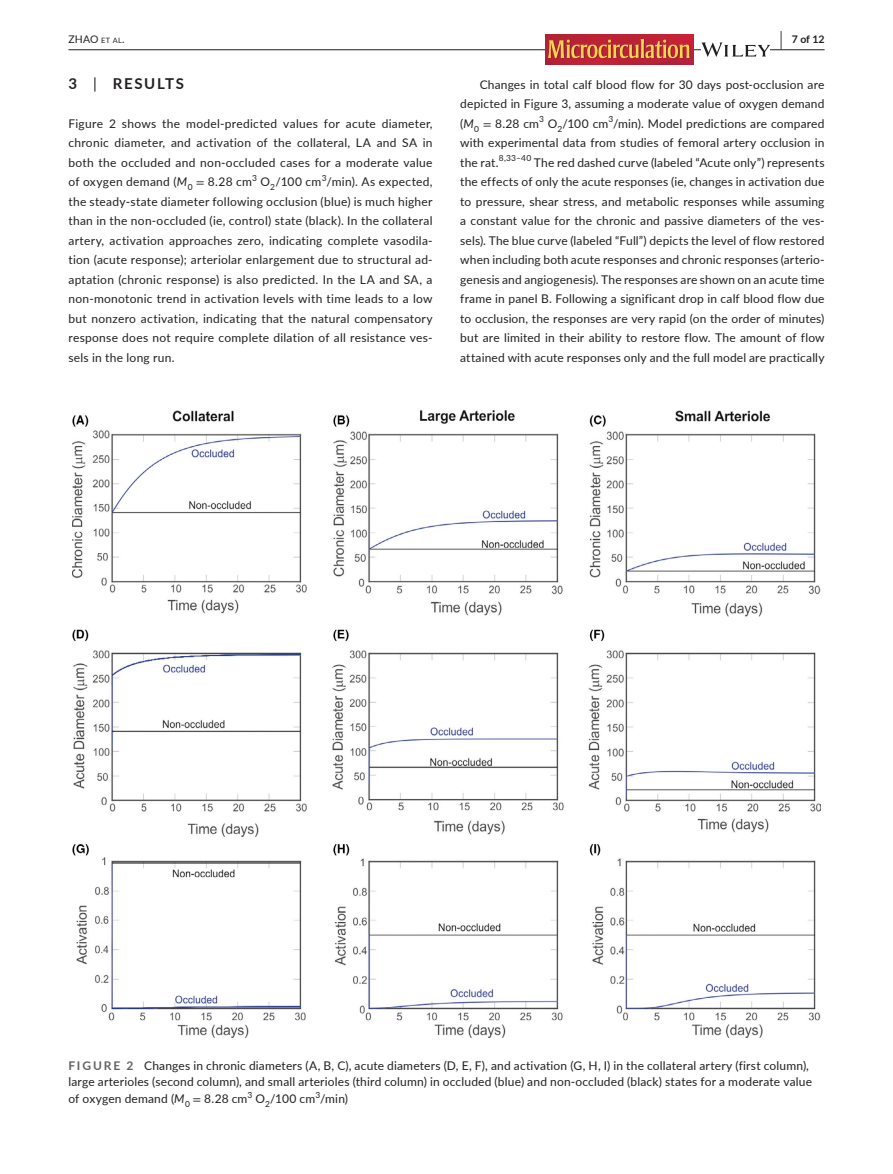
<style>
.page{position:relative;width:893px;height:1174px;background:#fff}
.page>*{position:absolute;margin:0;border:0;box-sizing:border-box;transform-origin:0 0}
.t1{font:700 15px "Lato";letter-spacing:.105em;color:#231f20}
.t2{font:12px/19.5px "Lato";letter-spacing:.015em;color:#231f20;text-align:justify}
.t3{font:10.5px "Lato";color:#231f20}
.t4{font:700 10.5px "Lato";color:#231f20}
.t5{font:8.4px "Lato";color:#231f20}
.s1{font-size:7.35px}
.s2{font-size:19.5px}
.s3{font-weight:400}
.s4{font-style:italic}
.s5{font-family:"STIX"}
.s6{font-weight:700;color:#636366}
</style>
<div class="page">
<hr style="left:68px;top:49px;width:756px;height:1px;background:#231f20">
<img style="left:545px;top:35px;width:149px;height:30px">
<svg style="left:548px;top:39px;width:143px;height:19px;background:#cd613d"></svg>
<svg style="left:701px;top:42px;width:69px;height:15px"></svg>
<img style="left:72px;top:410px;width:749px;height:627px">
<p class="t3" style="left:68px;top:31px;width:58px">ZHAO <span class="s1">et al</span>.</p>
<p class="t4" style="left:780px;top:31px;width:46px"><span class="s2">|</span> 7 of 12</p>
<p class="t1" style="left:68px;top:72px;width:117px">3 <span class="s3">|</span> RESULTS</p>
<p class="t2" style="left:68px;top:113px;width:366px">Figure 2 shows the model-predicted values for acute diameter, chronic diameter, and activation of the collateral, LA and SA in both the occluded and non-occluded cases for a moderate value of oxygen demand (<span class="s4">M</span><sub>0</sub> <span class="s5">=</span> 8.28 cm<sup>3</sup> O<sub>2</sub>/100 cm<sup>3</sup>/min). As expected, the steady-state diameter following occlusion (blue) is much higher than in the non-occluded (ie, control) state (black). In the collateral artery, activation approaches zero, indicating complete vasodila&shy;tion (acute response); arteriolar enlargement due to structural ad&shy;aptation (chronic response) is also predicted. In the LA and SA, a non-monotonic trend in activation levels with time leads to a low but nonzero activation, indicating that the natural compensatory response does not require complete dilation of all resistance ves&shy;sels in the long run.</p>
<p class="t2" style="left:460px;top:74px;width:366px;text-indent:20px">Changes in total calf blood flow for 30 days post-occlusion are depicted in Figure 3, assuming a moderate value of oxygen demand (<span class="s4">M</span><sub>0</sub> <span class="s5">=</span> 8.28 cm<sup>3</sup> O<sub>2</sub>/100 cm<sup>3</sup>/min). Model predictions are compared with experimental data from studies of femoral artery occlusion in the rat.<sup>8,33–40</sup> The red dashed curve (labeled “Acute only”) represents the effects of only the acute responses (ie, changes in activation due to pressure, shear stress, and metabolic responses while assuming a constant value for the chronic and passive diameters of the ves&shy;sels). The blue curve (labeled “Full”) depicts the level of flow restored when including both acute responses and chronic responses (arterio&shy;genesis and angiogenesis). The responses are shown on an acute time frame in panel B. Following a significant drop in calf blood flow due to occlusion, the responses are very rapid (on the order of minutes) but are limited in their ability to restore flow. The amount of flow attained with acute responses only and the full model are practically</p>
<p class="t2" style="left:68px;top:1056px;width:745px;line-height:16.5px;text-align:left"><span class="s6">FIGURE 2</span> Changes in chronic diameters (A, B, C), acute diameters (D, E, F), and activation (G, H, I) in the collateral artery (first column), large arterioles (second column), and small arterioles (third column) in occluded (blue) and non-occluded (black) states for a moderate value of oxygen demand (<span class="s4">M</span><sub>0</sub> <span class="s5">=</span> 8.28 cm</p>
<p class="t5" style="left:248px;top:1088px;width:6px">3</p>
<p class="t2" style="left:256px;top:1088px;width:94px">O<sub>2</sub>/100 cm /min)</p>
<p class="t5" style="left:315px;top:1088px;width:6px">3</p>
</div>
